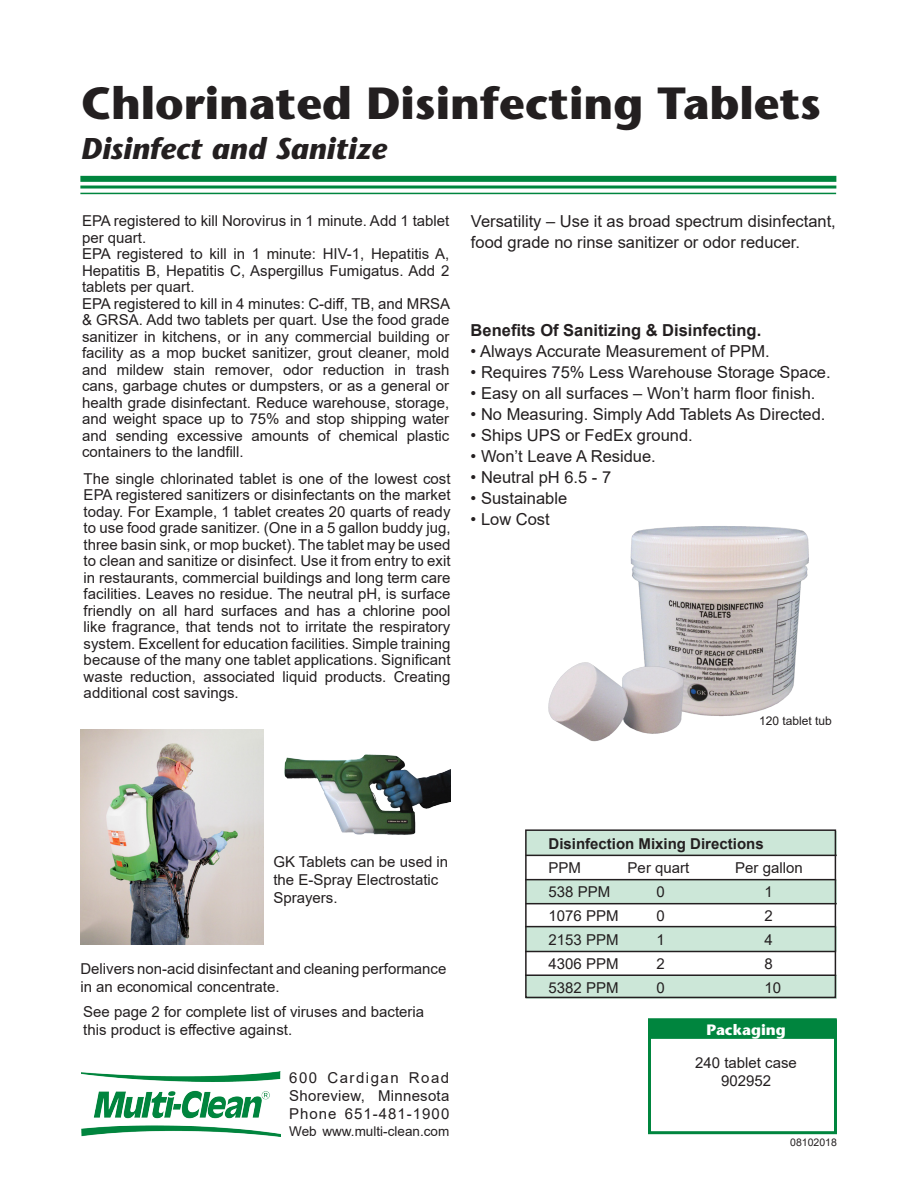
<style>
.page{position:relative;width:918px;height:1188px;background:#fff}
.page>*{position:absolute;margin:0;border:0;box-sizing:border-box;transform-origin:0 0}
.t1{font:700 45px "Stone Sans";color:#231f20}
.t2{font:italic 700 30px "Stone Sans";color:#231f20}
.t3{font:16.5px/21px "Arial";color:#231f20}
.t4{font:700 16.5px "Arial";color:#231f20}
.t5{font:15px/16.5px "Arial";color:#231f20}
.t6{font:700 15px "Arial";color:#231f20}
.t7{font:700 15px "Stone Sans";color:#fff}
.t8{font:13.5px "Arial";color:#231f20}
.t9{font:12px "Arial";color:#231f20}
.t10{font:10.5px "Arial";color:#231f20}
</style>
<div class="page">
<div style="left:648px;top:1019px;width:189px;height:115px;background:#fff;border:3px solid #00853e"></div>
<div style="left:648px;top:1018px;width:189px;height:21px;background:#00853e;border:3px solid #00853e"></div>
<hr style="left:80px;top:193px;width:756px;height:1px;background:#00853e">
<div style="left:80px;top:176px;width:756px;height:6px;background:#00853e"></div>
<hr style="left:80px;top:186px;width:756px;height:3px;background:#00853e">
<img style="left:630px;top:526px;width:179px;height:190px">
<img style="left:548px;top:629px;width:146px;height:113px">
<div style="left:526px;top:831px;width:311px;height:23px;background:#cce7d8"></div>
<div style="left:526px;top:927px;width:310px;height:23px;background:#cce7d8"></div>
<div style="left:526px;top:975px;width:311px;height:24px;background:#cce7d8"></div>
<div style="left:526px;top:880px;width:310px;height:24px;background:#cce7d8"></div>
<div style="left:525px;top:829px;width:311px;height:169px;border:2px solid #231f20"></div>
<hr style="left:526px;top:855px;width:311px;height:1px;background:#231f20">
<hr style="left:525px;top:879px;width:311px;height:1px;background:#231f20">
<hr style="left:526px;top:903px;width:311px;height:1px;background:#231f20">
<hr style="left:525px;top:926px;width:311px;height:1px;background:#231f20">
<hr style="left:525px;top:951px;width:311px;height:1px;background:#231f20">
<hr style="left:525px;top:974px;width:311px;height:2px;background:#231f20">
<img style="left:81px;top:1072px;width:200px;height:64px">
<img style="left:284px;top:754px;width:167px;height:81px">
<img style="left:80px;top:729px;width:184px;height:216px">
<h1 class="t1" style="left:81px;top:75px;width:742px">Chlorinated Disinfecting Tablets</h1>
<h2 class="t2" style="left:80px;top:130px;width:308px">Disinfect and Sanitize</h2>
<p class="t5" style="left:82px;top:213px;width:370px">EPA registered to kill Norovirus in 1 minute. Add 1 tablet per quart.<br>EPA registered to kill in 1 minute: HIV-1, Hepatitis A, Hepatitis B, Hepatitis C, Aspergillus Fumigatus. Add 2 tablets per quart.<br>EPA registered to kill in 4 minutes: C-diff, TB, and MRSA &amp; GRSA. Add two tablets per quart. Use the food grade sanitizer in kitchens, or in any commercial building or facility as a mop bucket sanitizer, grout cleaner, mold and mildew stain remover, odor reduction in trash cans, garbage chutes or dumpsters, or as a general or health grade disinfectant. Reduce warehouse, storage, and weight space up to 75% and stop shipping water and sending excessive amounts of chemical plastic containers to the landfill.</p>
<p class="t3" style="left:471px;top:211px;width:366px">Versatility – Use it as broad spectrum disinfectant, food grade no rinse sanitizer or odor reducer.</p>
<p class="t4" style="left:471px;top:318px;width:292px">Benefits Of Sanitizing &amp; Disinfecting.</p>
<p class="t3" style="left:471px;top:340px;width:301px">• Always Accurate Measurement of PPM.</p>
<p class="t3" style="left:471px;top:361px;width:362px">• Requires 75% Less Warehouse Storage Space.</p>
<p class="t3" style="left:471px;top:382px;width:346px">• Easy on all surfaces – Won’t harm floor finish.</p>
<p class="t3" style="left:471px;top:403px;width:356px">• No Measuring. Simply Add Tablets As Directed.</p>
<p class="t3" style="left:471px;top:424px;width:224px">• Ships UPS or FedEx ground.</p>
<p class="t3" style="left:471px;top:445px;width:187px">• Won’t Leave A Residue.</p>
<p class="t3" style="left:471px;top:466px;width:142px">• Neutral pH 6.5 - 7</p>
<p class="t3" style="left:471px;top:487px;width:98px">• Sustainable</p>
<p class="t3" style="left:471px;top:508px;width:81px">• Low Cost</p>
<p class="t5" style="left:84px;top:470px;width:368px;text-align:justify">The single chlorinated tablet is one of the lowest cost EPA registered sanitizers or disinfectants on the market today. For Example, 1 tablet creates 20 quarts of ready to use food grade sanitizer. (One in a 5 gallon buddy jug, three basin sink, or mop bucket). The tablet may be used to clean and sanitize or disinfect. Use it from entry to exit in restaurants, commercial buildings and long term care facilities. Leaves no residue. The neutral pH, is surface friendly on all hard surfaces and has a chlorine pool like fragrance, that tends not to irritate the respiratory system. Excellent for education facilities. Simple training because of the many one tablet applications. Significant waste reduction, associated liquid products. Creating additional cost savings.</p>
<p class="t5" style="left:273px;top:853px;width:176px;line-height:18px">GK Tablets can be used in the E-Spray Electrostatic<br>Sprayers.</p>
<p class="t5" style="left:80px;top:960px;width:368px;line-height:18px">Delivers non-acid disinfectant and cleaning performance in an economical concentrate.</p>
<p class="t5" style="left:83px;top:1003px;width:343px;line-height:18px">See page 2 for complete list of viruses and bacteria this product is effective against.</p>
<p class="t5" style="left:289px;top:1069px;width:162px;line-height:18px;text-align:justify">600 Cardigan Road Shoreview, Minnesota Phone 651-481-1900</p>
<p class="t8" style="left:289px;top:1122px;width:162px">Web www.multi-clean.com</p>
<p class="t9" style="left:759px;top:713px;width:74px">120 tablet tub</p>
<p class="t6" style="left:549px;top:833px;width:217px">Disinfection Mixing Directions</p>
<p class="t5" style="left:549px;top:859px;width:34px">PPM</p>
<p class="t5" style="left:628px;top:859px;width:63px">Per quart</p>
<p class="t5" style="left:735px;top:859px;width:69px">Per gallon</p>
<p class="t5" style="left:549px;top:883px;width:63px">538 PPM</p>
<p class="t5" style="left:657px;top:883px;width:10px">0</p>
<p class="t5" style="left:765px;top:883px;width:10px">1</p>
<p class="t5" style="left:549px;top:907px;width:72px">1076 PPM</p>
<p class="t5" style="left:657px;top:907px;width:10px">0</p>
<p class="t5" style="left:765px;top:907px;width:10px">2</p>
<p class="t5" style="left:549px;top:931px;width:72px">2153 PPM</p>
<p class="t5" style="left:657px;top:931px;width:10px">1</p>
<p class="t5" style="left:765px;top:931px;width:10px">4</p>
<p class="t5" style="left:549px;top:955px;width:72px">4306 PPM</p>
<p class="t5" style="left:657px;top:955px;width:10px">2</p>
<p class="t5" style="left:765px;top:955px;width:10px">8</p>
<p class="t5" style="left:549px;top:979px;width:72px">5382 PPM</p>
<p class="t5" style="left:657px;top:979px;width:10px">0</p>
<p class="t5" style="left:765px;top:979px;width:18px">10</p>
<p class="t7" style="left:704px;top:1019px;width:81px">Packaging</p>
<p class="t7" style="left:706px;top:1020px;width:81px">Packaging</p>
<p class="t5" style="left:695px;top:1054px;width:103px;line-height:18px;text-align:center">240 tablet case<br>902952</p>
<p class="t10" style="left:790px;top:1135px;width:48px">08102018</p>
</div>
